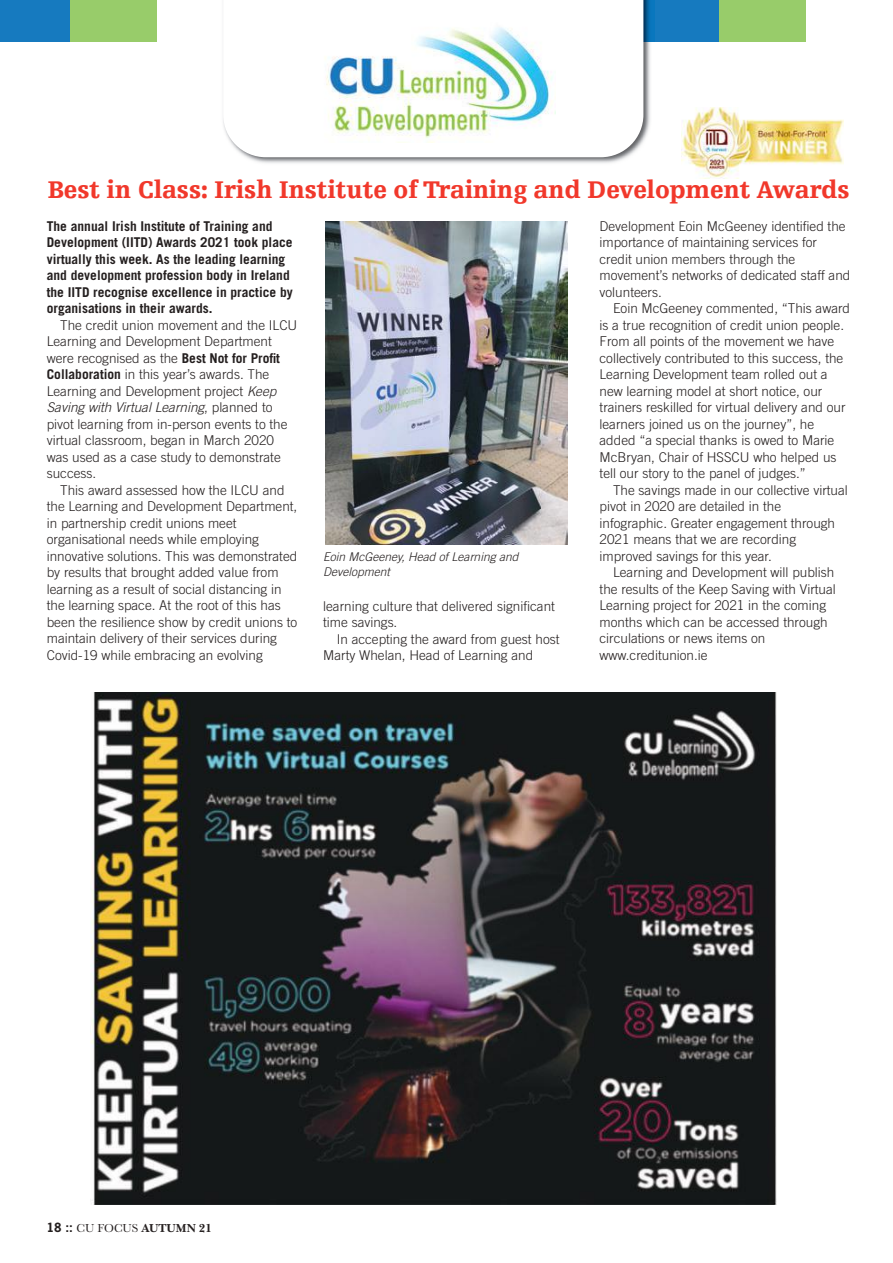
<style>
.page{position:relative;width:893px;height:1263px;background:#fff}
.page>*{position:absolute;margin:0;border:0;box-sizing:border-box;transform-origin:0 0}
.t1{font:900 25.5px "Egyptienne FLT Std";color:#f1382b;scale:.95 1}
.t2{font:300 13.5px/16.5px "Trade Gothic LT Std";color:#241f1f}
.t3{font:700 13.5px/16.5px "Trade Gothic LT Std";color:#241f1f}
.t4{font:italic 300 12px/14.4px "Trade Gothic LT Std";color:#241f1f}
.t5{font:700 12px "Baskerville No 2 BT";color:#241f1f}
.s1{font-weight:700}
.s2{font-style:italic}
.s3{font-family:"News Gothic"}
.s4{font-family:"Baskerville";font-weight:400}
</style>
<div class="page">
<div style="left:633px;top:0;width:87px;height:42px;background:#167abf"></div>
<div style="left:719px;top:0;width:87px;height:42px;background:#98cc6a"></div>
<div style="left:0;top:0;width:71px;height:42px;background:#167abf"></div>
<div style="left:70px;top:0;width:87px;height:42px;background:#98cc6a"></div>
<img style="left:246px;top:42px;width:404px;height:121px">
<img style="left:643px;top:0;width:12px;height:42px">
<svg style="left:223px;top:0;width:420px;height:157px"></svg>
<img style="left:311px;top:23px;width:244px;height:120px">
<img style="left:325px;top:221px;width:243px;height:324px">
<img style="left:682px;top:108px;width:162px;height:70px">
<img style="left:90px;top:692px;width:686px;height:512px">
<h1 class="t1" style="left:48px;top:180px;width:845px">Best in Class: Irish Institute of Training and Development Awards</h1>
<p class="t3" style="left:47px;top:219px;width:248px">The annual Irish Institute of Training and Development (IITD) Awards 2021 took place virtually this week. As the leading learning and development profession body in Ireland the IITD recognise excellence in practice by organisations in their awards.</p>
<p class="t2" style="left:47px;top:318px;width:252px;text-indent:14px">The credit union movement and the ILCU Learning and Development Department were recognised as the <span class="s1">Best Not for Profit Collaboration</span> in this year’s awards. The Learning and Development project <span class="s2">Keep Saving with Virtual Learning</span>, planned to pivot learning from in-person events to the virtual classroom, began in March 2020 was used as a case study to demonstrate success.</p>
<p class="t2" style="left:47px;top:483px;width:252px;text-indent:14px">This award assessed how the ILCU and the Learning and Development Department, in partnership credit unions meet organisational needs while employing innovative solutions. This was demonstrated by results that brought added value from learning as a result of social distancing in the learning space. At the root of this has been the resilience show by credit unions to maintain delivery of their services during Covid-19 while embracing an evolving</p>
<p class="t4" style="left:323px;top:551px;width:197px">Eoin McGeeney, Head of Learning and<br>Development</p>
<p class="t2" style="left:323px;top:599px;width:233px">learning culture that delivered significant time savings.</p>
<p class="t2" style="left:323px;top:632px;width:238px;text-indent:14px">In accepting the award from guest host<br>Marty Whelan, Head of Learning and</p>
<p class="t2" style="left:600px;top:219px;width:252px">Development Eoin McGeeney identified the importance of maintaining services for credit union members through the movement’s networks of dedicated staff and volunteers.</p>
<p class="t2" style="left:600px;top:301px;width:252px;text-indent:14px">Eoin McGeeney commented, “This award is a true recognition of credit union people.<br>From all points of the movement we have collectively contributed to this success, the Learning Development team rolled out a new learning model at short notice, our trainers reskilled for virtual delivery and our learners joined us on the journey”, he added “a special thanks is owed to Marie McBryan, Chair of HSSCU who helped us tell our story to the panel of judges.”</p>
<p class="t2" style="left:600px;top:483px;width:250px;text-indent:14px">The savings made in our collective virtual pivot in 2020 are detailed in the infographic. Greater engagement through 2021 means that we are recording improved savings for this year.</p>
<p class="t2" style="left:600px;top:565px;width:238px;text-indent:14px">Learning and Development will publish the results of the Keep Saving with Virtual Learning project for 2021 in the coming months which can be accessed through circulations or news items on www.creditunion.ie</p>
<p class="t5" style="left:47px;top:1223px;width:166px"><span class="s3">18 ::</span> <span class="s4">CU FOCUS</span> AUTUMN 21</p>
</div>
